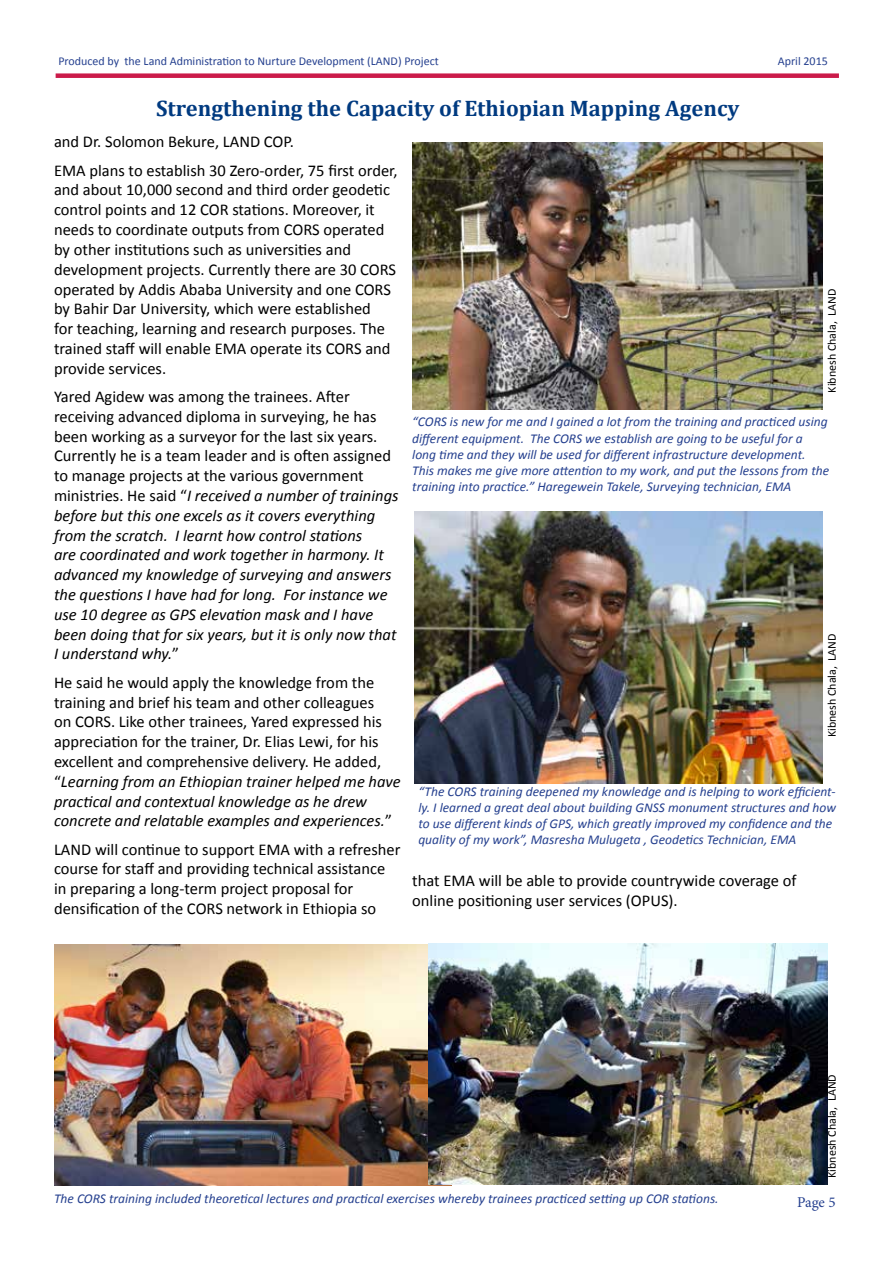
<style>
.page{position:relative;width:893px;height:1263px;background:#fff}
.page>*{position:absolute;margin:0;border:0;box-sizing:border-box;transform-origin:0 0}
.t1{font:700 22.5px "Cambria";color:#003a80}
.t2{font:16.5px/19.8px "Calibri";color:#000}
.t3{font:italic 16.5px/19.8px "Calibri";color:#000}
.t4{font:15px "Minion Pro";color:#25408f}
.t5{font:italic 13.5px/16.2px "Calibri";color:#25408f}
.t6{font:12px "Calibri";color:#25408f}
.t7{font:12px "Calibri";color:#000}
.s1{font-style:normal}
.s2{font-style:italic}
</style>
<div class="page">
<div style="left:56px;top:73px;width:783px;height:5px;background:#cb1b4a"></div>
<img style="left:54px;top:944px;width:398px;height:241px">
<img style="left:429px;top:943px;width:398px;height:241px">
<img style="left:412px;top:142px;width:410px;height:267px">
<img style="left:415px;top:511px;width:407px;height:272px">
<p class="t6" style="left:58px;top:53px;width:382px">Produced by the Land Administration to Nurture Development (LAND) Project</p>
<p class="t6" style="left:778px;top:53px;width:51px">April 2015</p>
<h1 class="t1" style="left:156px;top:93px;width:585px">Strengthening the Capacity of Ethiopian Mapping Agency</h1>
<p class="t2" style="left:54px;top:127px;width:345px;line-height:28.3px">and Dr. Solomon Bekure, LAND COP.<br>EMA plans to establish 30 Zero-order, 75 first order,</p>
<p class="t2" style="left:54px;top:180px;width:344px">and about 10,000 second and third order geodetic control points and 12 COR stations. Moreover, it needs to coordinate outputs from CORS operated by other institutions such as universities and development projects. Currently there are 30 CORS operated by Addis Ababa University and one CORS by Bahir Dar University, which were established<br>for teaching, learning and research purposes. The trained staff will enable EMA operate its CORS and provide services.</p>
<p class="t3" style="left:54px;top:386px;width:346px"><span class="s1">Yared Agidew was among the trainees. After receiving advanced diploma in surveying, he has been working as a surveyor for the last six years.<br>Currently he is a team leader and is often assigned to manage projects at the various government ministries. He said “</span>I received a number of trainings before but this one excels as it covers everything from the scratch. I learnt how control stations<br>are coordinated and work together in harmony. It advanced my knowledge of surveying and answers the questions I have had for long. For instance we use 10 degree as GPS elevation mask and I have been doing that for six years, but it is only now that I understand why.<span class="s1">”</span></p>
<p class="t2" style="left:54px;top:672px;width:348px">He said he would apply the knowledge from the training and brief his team and other colleagues<br>on CORS. Like other trainees, Yared expressed his appreciation for the trainer, Dr. Elias Lewi, for his excellent and comprehensive delivery. He added, “<span class="s2">Learning from an Ethiopian trainer helped me have practical and contextual knowledge as he drew concrete and relatable examples and experiences.</span>”</p>
<p class="t2" style="left:54px;top:839px;width:348px">LAND will continue to support EMA with a refresher course for staff and providing technical assistance in preparing a long-term project proposal for densification of the CORS network in Ethiopia so</p>
<p class="t7" style="left:824px;top:393px;width:105px;rotate:-90deg">Kibnesh Chala, LAND</p>
<p class="t5" style="left:412px;top:413px;width:418px">“CORS is new for me and I gained a lot from the training and practiced using different equipment. The CORS we establish are going to be useful for a long time and they will be used for different infrastructure development.<br>This makes me give more attention to my work, and put the lessons from the training into practice.” Haregewein Takele, Surveying technician, EMA</p>
<p class="t7" style="left:824px;top:737px;width:105px;rotate:-90deg">Kibnesh Chala, LAND</p>
<p class="t5" style="left:418px;top:783px;width:419px">“The CORS training deepened my knowledge and is helping to work efficient&shy;ly. I learned a great deal about building GNSS monument structures and how to use different kinds of GPS, which greatly improved my confidence and the quality of my work”, Masresha Mulugeta , Geodetics Technician, EMA</p>
<p class="t2" style="left:412px;top:870px;width:386px">that EMA will be able to provide countrywide coverage of online positioning user services (OPUS).</p>
<p class="t7" style="left:824px;top:1178px;width:105px;rotate:-90deg">Kibnesh Chala, LAND</p>
<p class="t5" style="left:54px;top:1190px;width:666px">The CORS training included theoretical lectures and practical exercises whereby trainees practiced setting up COR stations.</p>
<p class="t4" style="left:797px;top:1192px;width:40px">Page 5</p>
</div>
